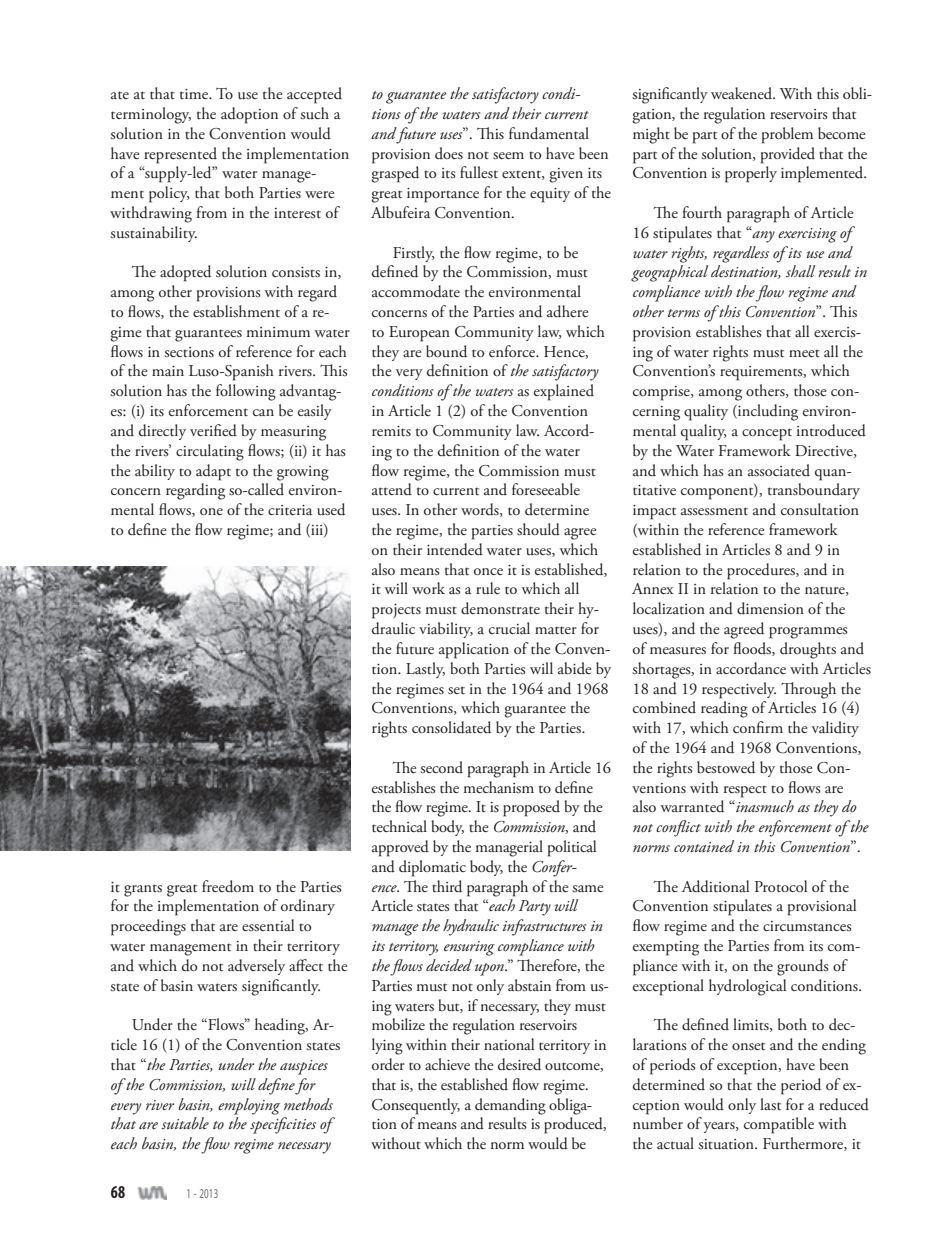
<style>
.page{position:relative;width:936px;height:1234px;background:#fff}
.page>*{position:absolute;margin:0;border:0;box-sizing:border-box;transform-origin:0 0}
.t1{font:700 condensed 18.15px "Myriad Pro";color:#231f20;scale:.91 1}
.t2{font:16.5px/19.8px "Adobe Garamond Pro";color:#231f20}
.t3{font:italic 16.5px/19.8px "Adobe Garamond Pro";color:#231f20}
.t4{font:13.5px "Myriad Pro";color:#6c6d70;scale:.67 1}
.s1{font-style:normal}
.s2{font-style:italic}
</style>
<div class="page">
<img style="left:0;top:566px;width:350px;height:284px">
<img style="left:138px;top:1186px;width:28px;height:12px">
<p class="t2" style="left:111px;top:84px;width:240px">ate at that time. To use the accepted terminology, the adoption of such a solution in the Convention would have represented the implementation of a “supply-led” water manage&shy;ment policy, that both Parties were withdrawing from in the interest of sustainability.</p>
<p class="t2" style="left:111px;top:263px;width:240px;text-indent:21px">The adopted solution consists in, among other provisions with regard to flows, the establishment of a re&shy;gime that guarantees minimum water flows in sections of reference for each of the main Luso-Spanish rivers. This solution has the following advantag&shy;es: (i) its enforcement can be easily and directly verified by measuring the rivers’ circulating flows; (ii) it has the ability to adapt to the growing concern regarding so-called environ&shy;mental flows, one of the criteria used to define the flow regime; and (iii)</p>
<p class="t2" style="left:111px;top:876px;width:238px">it grants great freedom to the Parties for the implementation of ordinary proceedings that are essential to water management in their territory and which do not adversely affect the state of basin waters significantly.</p>
<p class="t3" style="left:111px;top:1015px;width:231px;text-indent:21px"><span class="s1">Under the “Flows” heading, Ar&shy;ticle 16 (1) of the Convention states that “</span>the Parties, under the auspices of the Commission, will define for every river basin, employing methods that are suitable to the specificities of each basin, the flow regime necessary</p>
<p class="t1" style="left:111px;top:1180px;width:17px">68</p>
<p class="t4" style="left:186px;top:1185px;width:49px">1 - 2013</p>
<p class="t2" style="left:371px;top:84px;width:241px"><span class="s2">to guarantee the satisfactory condi&shy;tions of the waters and their current and future uses</span>”. This fundamental provision does not seem to have been grasped to its fullest extent, given its great importance for the equity of the Albufeira Convention.</p>
<p class="t2" style="left:371px;top:243px;width:241px;text-indent:21px">Firstly, the flow regime, to be defined by the Commission, must accommodate the environmental concerns of the Parties and adhere<br>to European Community law, which they are bound to enforce. Hence, the very definition of <span class="s2">the satisfactory conditions of the waters</span> as explained in Article 1 (2) of the Convention remits to Community law. Accord&shy;ing to the definition of the water flow regime, the Commission must attend to current and foreseeable uses. In other words, to determine the regime, the parties should agree on their intended water uses, which also means that once it is established, it will work as a rule to which all projects must demonstrate their hy&shy;draulic viability, a crucial matter for the future application of the Conven&shy;tion. Lastly, both Parties will abide by the regimes set in the 1964 and 1968<br>Conventions, which guarantee the rights consolidated by the Parties.</p>
<p class="t2" style="left:371px;top:758px;width:241px;text-indent:21px">The second paragraph in Article 16 establishes the mechanism to define the flow regime. It is proposed by the technical body, the <span class="s2">Commission</span>, and approved by the managerial political and diplomatic body, the <span class="s2">Confer-<br>ence</span>. The third paragraph of the same Article states that “<span class="s2">each Party will manage the hydraulic infrastructures in its territory, ensuring compliance with the flows decided upon</span>.” Therefore, the Parties must not only abstain from us&shy;ing waters but, if necessary, they must mobilize the regulation reservoirs lying within their national territory in order to achieve the desired outcome, that is, the established flow regime.<br>Consequently, a demanding obliga&shy;tion of means and results is produced, without which the norm would be</p>
<p class="t2" style="left:632px;top:84px;width:240px">significantly weakened. With this obli&shy;gation, the regulation reservoirs that might be part of the problem become part of the solution, provided that the Convention is properly implemented.</p>
<p class="t2" style="left:632px;top:203px;width:240px;text-indent:21px">The fourth paragraph of Article 16 stipulates that “<span class="s2">any exercising of water rights, regardless of its use and geographical destination, shall result in compliance with the flow regime and other terms of this Convention</span>”. This provision establishes that all exercis&shy;ing of water rights must meet all the Convention’s requirements, which comprise, among others, those con&shy;cerning quality (including environ&shy;mental quality, a concept introduced by the Water Framework Directive, and which has an associated quan&shy;titative component), transboundary impact assessment and consultation (within the reference framework established in Articles 8 and 9 in relation to the procedures, and in Annex II in relation to the nature, localization and dimension of the uses), and the agreed programmes<br>of measures for floods, droughts and shortages, in accordance with Articles 18 and 19 respectively. Through the combined reading of Articles 16 (4) with 17, which confirm the validity of the 1964 and 1968 Conventions, the rights bestowed by those Con&shy;ventions with respect to flows are also warranted “<span class="s2">inasmuch as they do not conflict with the enforcement of the norms contained in this Convention</span>”.</p>
<p class="t2" style="left:632px;top:876px;width:231px;text-indent:21px">The Additional Protocol of the Convention stipulates a provisional flow regime and the circumstances exempting the Parties from its com&shy;pliance with it, on the grounds of exceptional hydrological conditions.</p>
<p class="t2" style="left:632px;top:1015px;width:238px;text-indent:21px">The defined limits, both to dec&shy;larations of the onset and the ending of periods of exception, have been determined so that the period of ex&shy;ception would only last for a reduced number of years, compatible with the actual situation. Furthermore, it</p>
</div>
